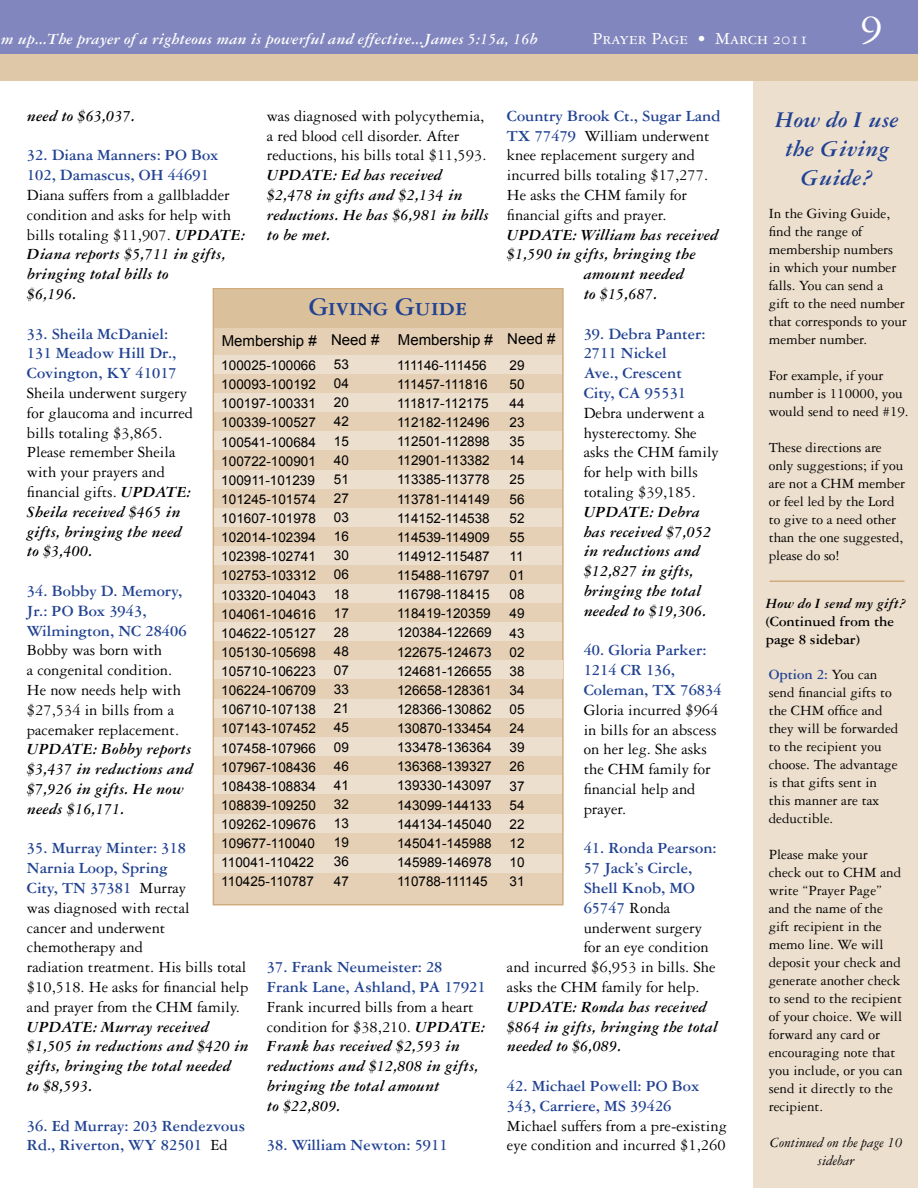
<style>
.page{position:relative;width:918px;height:1188px;background:#fff}
.page>*{position:absolute;margin:0;border:0;box-sizing:border-box;transform-origin:0 0}
.t1{font:45px "Garamond Three SC";color:#fff}
.t2{font:27px "Garamond Three Bold SC";color:#214292}
.t3{font:italic 700 24px/28.8px "Garamond Three";letter-spacing:-.005em;color:#214292;text-align:center}
.t4{font:18px "Garamond Three SC";color:#fff}
.t5{font:16.5px/19.8px "Garamond Three";color:#000}
.t6{font:italic 700 16.5px/19.8px "Garamond Three";color:#000}
.t7{font:700 16.5px/19.8px "Garamond Three";color:#214292}
.t8{font:italic 700 16.5px "Garamond Three";color:#fff}
.t9{font:15px/18px "Garamond Three";color:#000}
.t10{font:15px "Arial";color:#000}
.t11{font:700 15px/18px "Garamond Three";color:#000}
.t12{font:italic 15px/18px "Garamond Three";color:#000;text-align:center}
.t13{font:italic 700 15px "Garamond Three";color:#000}
.t14{font:13.5px/19.2px "Arial";color:#000}
.s1{font-weight:700;font-style:italic}
.s2{font-weight:700;color:#214292}
.s3{font-weight:400;color:#000}
.s4{font-weight:400;font-style:normal}
</style>
<div class="page">
<hr style="left:753px;top:81px;width:1px;height:1107px;background:#d0ab7b">
<div style="left:754px;top:81px;width:164px;height:1107px;background:#eddfce"></div>
<hr style="left:770px;top:580px;width:134px;height:2px;background:#d0ab7b">
<div style="left:0;top:0;width:918px;height:54px;background:#8286be"></div>
<div style="left:0;top:54px;width:918px;height:27px;background:#dfc8a8"></div>
<div style="left:213px;top:288px;width:351px;height:617px;background:#e5d0b5;border:2px solid #d0ab7b"></div>
<div style="left:214px;top:355px;width:348px;height:19px;background:#eddfce"></div>
<div style="left:214px;top:394px;width:348px;height:18px;background:#eddfce"></div>
<div style="left:214px;top:432px;width:348px;height:18px;background:#eddfce"></div>
<div style="left:214px;top:470px;width:348px;height:19px;background:#eddfce"></div>
<div style="left:214px;top:508px;width:348px;height:19px;background:#eddfce"></div>
<div style="left:214px;top:546px;width:348px;height:19px;background:#eddfce"></div>
<div style="left:214px;top:584px;width:348px;height:19px;background:#eddfce"></div>
<div style="left:214px;top:622px;width:348px;height:19px;background:#eddfce"></div>
<div style="left:214px;top:661px;width:348px;height:18px;background:#eddfce"></div>
<div style="left:214px;top:699px;width:348px;height:19px;background:#eddfce"></div>
<div style="left:214px;top:737px;width:348px;height:19px;background:#eddfce"></div>
<div style="left:214px;top:775px;width:348px;height:19px;background:#eddfce"></div>
<div style="left:214px;top:290px;width:348px;height:38px;background:#dac09b"></div>
<div style="left:214px;top:814px;width:348px;height:18px;background:#eddfce"></div>
<div style="left:214px;top:854px;width:348px;height:18px;background:#eddfce"></div>
<p class="t4" style="left:715px;top:29px;width:110px">October 2008</p>
<p class="t8" style="left:1px;top:30px;width:538px">m up...The prayer of a righteous man is powerful and effective...James 5:15a, 16b</p>
<p class="t4" style="left:593px;top:29px;width:218px">Prayer Page • March 2011</p>
<h1 class="t1" style="left:861px;top:-3px;width:24px">9</h1>
<p class="t6" style="left:27px;top:106px;width:110px">need to $63,037.</p>
<p class="t7" style="left:27px;top:145px;width:193px">32. Diana Manners: PO Box<br>102, Damascus, OH 44691</p>
<p class="t5" style="left:27px;top:185px;width:220px">Diana suffers from a gallbladder condition and asks for help with bills totaling $11,907. <span class="s1">UPDATE:<br>Diana reports $5,711 in gifts, bringing total bills to<br>$6,196.</span></p>
<p class="t7" style="left:27px;top:324px;width:151px">33. Sheila McDaniel:<br>131 Meadow Hill Dr.,<br>Covington, KY 41017</p>
<p class="t5" style="left:27px;top:383px;width:168px">Sheila underwent surgery for glaucoma and incurred bills totaling $3,865.<br>Please remember Sheila with your prayers and financial gifts. <span class="s1">UPDATE:<br>Sheila received $465 in gifts, bringing the need to $3,400.</span></p>
<p class="t7" style="left:27px;top:581px;width:161px">34. Bobby D. Memory,<br>Jr.: PO Box 3943,<br>Wilmington, NC 28406</p>
<p class="t5" style="left:27px;top:640px;width:156px">Bobby was born with<br>a congenital condition.<br>He now needs help with $27,534 in bills from a pacemaker replacement.</p>
<p class="t6" style="left:27px;top:739px;width:167px">UPDATE: Bobby reports $3,437 in reductions and $7,926 in gifts. He now needs $16,171.</p>
<p class="t5" style="left:27px;top:838px;width:223px"><span class="s2">35. Murray Minter: 318<br>Narnia Loop, Spring<br>City, TN 37381</span> Murray<br>was diagnosed with rectal<br>cancer and underwent chemotherapy and<br>radiation treatment. His bills total $10,518. He asks for financial help and prayer from the CHM family.</p>
<p class="t6" style="left:27px;top:1017px;width:223px">UPDATE: Murray received $1,505 in reductions and $420 in gifts, bringing the total needed<br>to $8,593.</p>
<p class="t7" style="left:27px;top:1116px;width:220px">36. Ed Murray: 203 Rendezvous<br>Rd., Riverton, WY 82501 <span class="s3">Ed</span></p>
<p class="t5" style="left:507px;top:106px;width:215px"><span class="s2">Country Brook Ct., Sugar Land<br>TX 77479</span> William underwent knee replacement surgery and incurred bills totaling $17,277.<br>He asks the CHM family for financial gifts and prayer.</p>
<p class="t6" style="left:507px;top:224px;width:213px">UPDATE: William has received</p>
<p class="t6" style="left:507px;top:244px;width:190px">$1,590 in gifts, bringing the</p>
<p class="t6" style="left:584px;top:264px;width:102px">amount needed</p>
<p class="t6" style="left:584px;top:284px;width:75px">to $15,687.</p>
<p class="t7" style="left:584px;top:323px;width:123px">39. Debra Panter:<br>2711 Nickel<br>Ave., Crescent<br>City, CA 95531</p>
<p class="t5" style="left:584px;top:403px;width:137px">Debra underwent a hysterectomy. She asks the CHM family for help with bills totaling $39,185.</p>
<p class="t6" style="left:584px;top:502px;width:129px">UPDATE: Debra has received $7,052 in reductions and $12,827 in gifts, bringing the total needed to $19,306.</p>
<p class="t7" style="left:584px;top:640px;width:139px">40. Gloria Parker:<br>1214 CR 136,<br>Coleman, TX 76834</p>
<p class="t5" style="left:584px;top:700px;width:136px">Gloria incurred $964 in bills for an abscess on her leg. She asks the CHM family for financial help and prayer.</p>
<p class="t7" style="left:584px;top:838px;width:134px">41. Ronda Pearson:</p>
<p class="t7" style="left:584px;top:858px;width:110px">57 Jack’s Circle,</p>
<p class="t7" style="left:584px;top:878px;width:113px">Shell Knob, MO</p>
<p class="t7" style="left:584px;top:898px;width:88px">65747 <span class="s3">Ronda</span></p>
<p class="t5" style="left:584px;top:918px;width:120px">underwent surgery</p>
<p class="t5" style="left:584px;top:937px;width:127px">for an eye condition</p>
<p class="t5" style="left:507px;top:957px;width:210px">and incurred $6,953 in bills. She</p>
<p class="t5" style="left:507px;top:977px;width:194px">asks the CHM family for help.</p>
<p class="t6" style="left:507px;top:997px;width:212px">UPDATE: Ronda has received $864 in gifts, bringing the total needed to $6,089.</p>
<p class="t7" style="left:507px;top:1076px;width:194px">42. Michael Powell: PO Box<br>343, Carriere, MS 39426</p>
<p class="t5" style="left:507px;top:1116px;width:221px">Michael suffers from a pre-existing eye condition and incurred $1,260</p>
<p class="t5" style="left:267px;top:106px;width:221px">was diagnosed with polycythemia, a red blood cell disorder. After reductions, his bills total $11,593.</p>
<p class="t6" style="left:267px;top:165px;width:223px">UPDATE: Ed has received $2,478 in gifts and $2,134 in reductions. He has $6,981 in bills to be met.</p>
<h2 class="t2" style="left:309px;top:292px;width:160px">Giving Guide</h2>
<p class="t10" style="left:222px;top:332px;width:335px">Membership # Need # Membership # Need #</p>
<p class="t14" style="left:221px;top:356px;width:96px">100025-100066<br>100093-100192<br>100197-100331<br>100339-100527<br>100541-100684<br>100722-100901<br>100911-101239<br>101245-101574<br>101607-101978<br>102014-102394<br>102398-102741<br>102753-103312<br>103320-104043<br>104061-104616<br>104622-105127<br>105130-105698<br>105710-106223<br>106224-106709<br>106710-107138<br>107143-107452<br>107458-107966<br>107967-108436<br>108438-108834<br>108839-109250<br>109262-109676<br>109677-110040<br>110041-110422<br>110425-110787</p>
<p class="t14" style="left:334px;top:355px;width:17px;text-align:justify">53<br>04<br>20<br>42<br>15<br>40<br>51<br>27<br>03<br>16<br>30<br>06<br>18<br>17<br>28<br>48<br>07<br>33<br>21<br>45<br>09<br>46<br>41<br>32<br>13<br>19<br>36<br>47</p>
<p class="t14" style="left:397px;top:355px;width:96px">111146-111456<br>111457-111816<br>111817-112175<br>112182-112496<br>112501-112898<br>112901-113382<br>113385-113778<br>113781-114149<br>114152-114538<br>114539-114909<br>114912-115487<br>115488-116797<br>116798-118415<br>118419-120359<br>120384-122669<br>122675-124673<br>124681-126655<br>126658-128361<br>128366-130862<br>130870-133454<br>133478-136364<br>136368-139327<br>139330-143097<br>143099-144133<br>144134-145040<br>145041-145988<br>145989-146978<br>110788-111145</p>
<p class="t14" style="left:510px;top:355px;width:17px;text-align:justify">29<br>50<br>44<br>23<br>35<br>14<br>25<br>56<br>52<br>55<br>11<br>01<br>08<br>49<br>43<br>02<br>38<br>34<br>05<br>24<br>39<br>26<br>37<br>54<br>22<br>12<br>10<br>31</p>
<p class="t7" style="left:267px;top:957px;width:220px">37. Frank Neumeister: 28<br>Frank Lane, Ashland, PA 17921</p>
<p class="t6" style="left:267px;top:997px;width:220px"><span class="s4">Frank incurred bills from a heart condition for $38,210.</span> UPDATE:<br>Frank has received $2,593 in reductions and $12,808 in gifts, bringing the total amount<br>to $22,809.</p>
<p class="t7" style="left:267px;top:1135px;width:182px">38. William Newton: 5911</p>
<h3 class="t3" style="left:775px;top:105px;width:125px">How do I use the Giving<br>Guide?</h3>
<p class="t9" style="left:769px;top:204px;width:140px">In the Giving Guide, find the range of membership numbers in which your number falls. You can send a gift to the need number that corresponds to your member number.</p>
<p class="t9" style="left:769px;top:366px;width:141px">For example, if your number is 110000, you would send to need #19.</p>
<p class="t9" style="left:769px;top:438px;width:138px">These directions are only suggestions; if you are not a CHM member or feel led by the Lord to give to a need other than the one suggested, please do so!</p>
<p class="t13" style="left:766px;top:596px;width:142px">How do I send my gift?</p>
<p class="t11" style="left:766px;top:613px;width:130px">(Continued from the page 8 sidebar)</p>
<p class="t9" style="left:769px;top:665px;width:131px"><span class="s2">Option 2:</span> You can send financial gifts to the CHM office and they will be forwarded to the recipient you choose. The advantage is that gifts sent in this manner are tax deductible.</p>
<p class="t9" style="left:769px;top:845px;width:135px">Please make your check out to CHM and write “Prayer Page” and the name of the gift recipient in the memo line. We will deposit your check and generate another check to send to the recipient of your choice. We will forward any card or encouraging note that you include, or you can send it directly to the recipient.</p>
<p class="t12" style="left:770px;top:1133px;width:134px">Continued on the page 10 sidebar</p>
</div>
